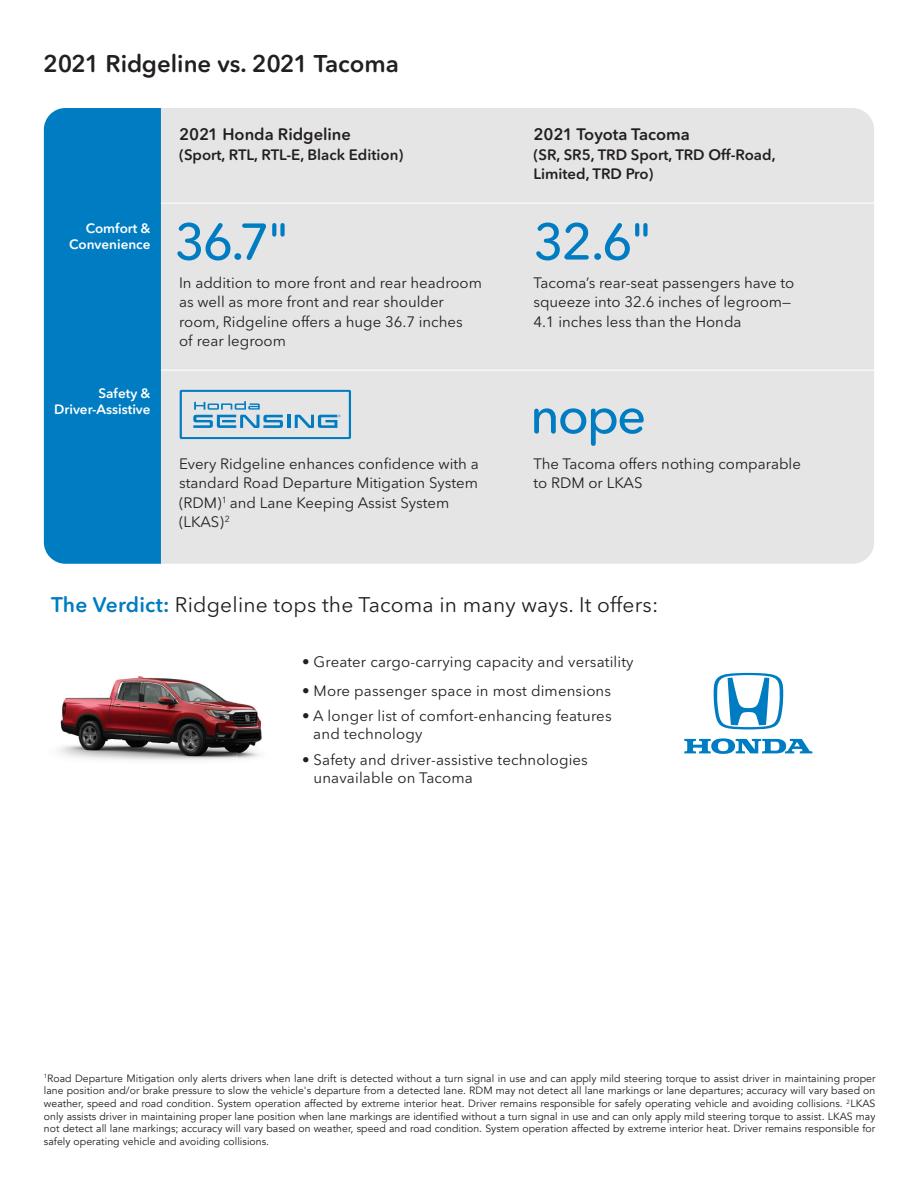
<style>
.page{position:relative;width:918px;height:1188px;background:#fff}
.page>*{position:absolute;margin:0;border:0;box-sizing:border-box;transform-origin:0 0}
.t1{font:500 51px "Avenir Next Rounded Std";letter-spacing:-.04em;color:#007cc2}
.t2{font:600 24px "Avenir Next Rounded Std";color:#231f20}
.t3{font:21px "Avenir Next Rounded Std";letter-spacing:.01em;color:#231f20}
.t4{font:600 16.5px "Avenir Next Rounded Std";color:#231f20}
.t5{font:15px/19.5px "Avenir Next Rounded Std";color:#231f20}
.t6{font:600 15px/19.5px "Avenir Next Rounded Std";color:#231f20}
.t7{font:600 13.5px/16.5px "Avenir Next Rounded Std";color:#fff;text-align:right}
.t8{font:10.5px/12.6px "Avenir";letter-spacing:.005em;color:#231f20;text-align:justify}
.s1{font-weight:600;color:#007cc2}
</style>
<div class="page">
<div style="left:161px;top:108px;width:713px;height:456px;background:#e5e5e5"></div>
<div style="left:44px;top:108px;width:117px;height:456px;background:#007cc2"></div>
<img style="left:59px;top:676px;width:203px;height:84px">
<svg style="left:684px;top:738px;width:128px;height:16px"></svg>
<svg style="left:714px;top:673px;width:69px;height:56px"></svg>
<svg style="left:180px;top:390px;width:171px;height:49px;background:#aecbdc"></svg>
<hr style="left:161px;top:203px;width:714px;height:1px;background:#fff">
<hr style="left:161px;top:370px;width:714px;height:1px;background:#fff">
<h2 class="t2" style="left:43px;top:49px;width:357px">2021 Ridgeline vs. 2021 Tacoma</h2>
<h3 class="t4" style="left:179px;top:125px;width:173px">2021 Honda Ridgeline</h3>
<h3 class="t6" style="left:179px;top:145px;width:226px">(Sport, RTL, RTL-E, Black Edition)</h3>
<h3 class="t4" style="left:533px;top:125px;width:158px">2021 Toyota Tacoma</h3>
<h3 class="t6" style="left:533px;top:145px;width:244px">(SR, SR5, TRD Sport, TRD Off-Road,<br>Limited, TRD Pro)</h3>
<p class="t7" style="left:69px;top:220px;width:83px">Comfort &amp;<br>Convenience</p>
<p class="t7" style="left:54px;top:385px;width:98px">Safety &amp;<br>Driver-Assistive</p>
<h1 class="t1" style="left:175px;top:211px;width:116px">36.7"</h1>
<h1 class="t1" style="left:533px;top:211px;width:120px">32.6"</h1>
<h3 class="t5" style="left:179px;top:273px;width:305px">In addition to more front and rear headroom as well as more front and rear shoulder room, Ridgeline offers a huge 36.7 inches<br>of rear legroom</h3>
<h3 class="t5" style="left:179px;top:454px;width:301px">Every Ridgeline enhances confidence with a standard Road Departure Mitigation System (RDM)<sup>1</sup> and Lane Keeping Assist System (LKAS)<sup>2</sup></h3>
<h3 class="t5" style="left:533px;top:273px;width:263px">Tacoma’s rear-seat passengers have to squeeze into 32.6 inches of legroom—<br>4.1 inches less than the Honda</h3>
<h1 class="t1" style="left:530px;top:385px;width:118px">nope</h1>
<h3 class="t5" style="left:533px;top:454px;width:269px">The Tacoma offers nothing comparable to RDM or LKAS</h3>
<h3 class="t3" style="left:51px;top:592px;width:609px"><span class="s1">The Verdict:</span> Ridgeline tops the Tacoma in many ways. It offers:</h3>
<h3 class="t5" style="left:302px;top:652px;width:333px">• Greater cargo-carrying capacity and versatility</h3>
<h3 class="t5" style="left:302px;top:681px;width:311px">• More passenger space in most dimensions</h3>
<h3 class="t5" style="left:313px;top:707px;width:300px;line-height:18px;text-indent:-11px">• A longer list of comfort-enhancing features and technology</h3>
<h3 class="t5" style="left:314px;top:751px;width:276px;line-height:18px;text-indent:-12px">• Safety and driver-assistive technologies unavailable on Tacoma</h3>
<p class="t8" style="left:44px;top:1072px;width:833px"><sup>1</sup>Road Departure Mitigation only alerts drivers when lane drift is detected without a turn signal in use and can apply mild steering torque to assist driver in maintaining proper lane position and/or brake pressure to slow the vehicle's departure from a detected lane. RDM may not detect all lane markings or lane departures; accuracy will vary based on weather, speed and road condition. System operation affected by extreme interior heat. Driver remains responsible for safely operating vehicle and avoiding collisions. <sup>2</sup>LKAS only assists driver in maintaining proper lane position when lane markings are identified without a turn signal in use and can only apply mild steering torque to assist. LKAS may not detect all lane markings; accuracy will vary based on weather, speed and road condition. System operation affected by extreme interior heat. Driver remains responsible for safely operating vehicle and avoiding collisions.</p>
</div>
